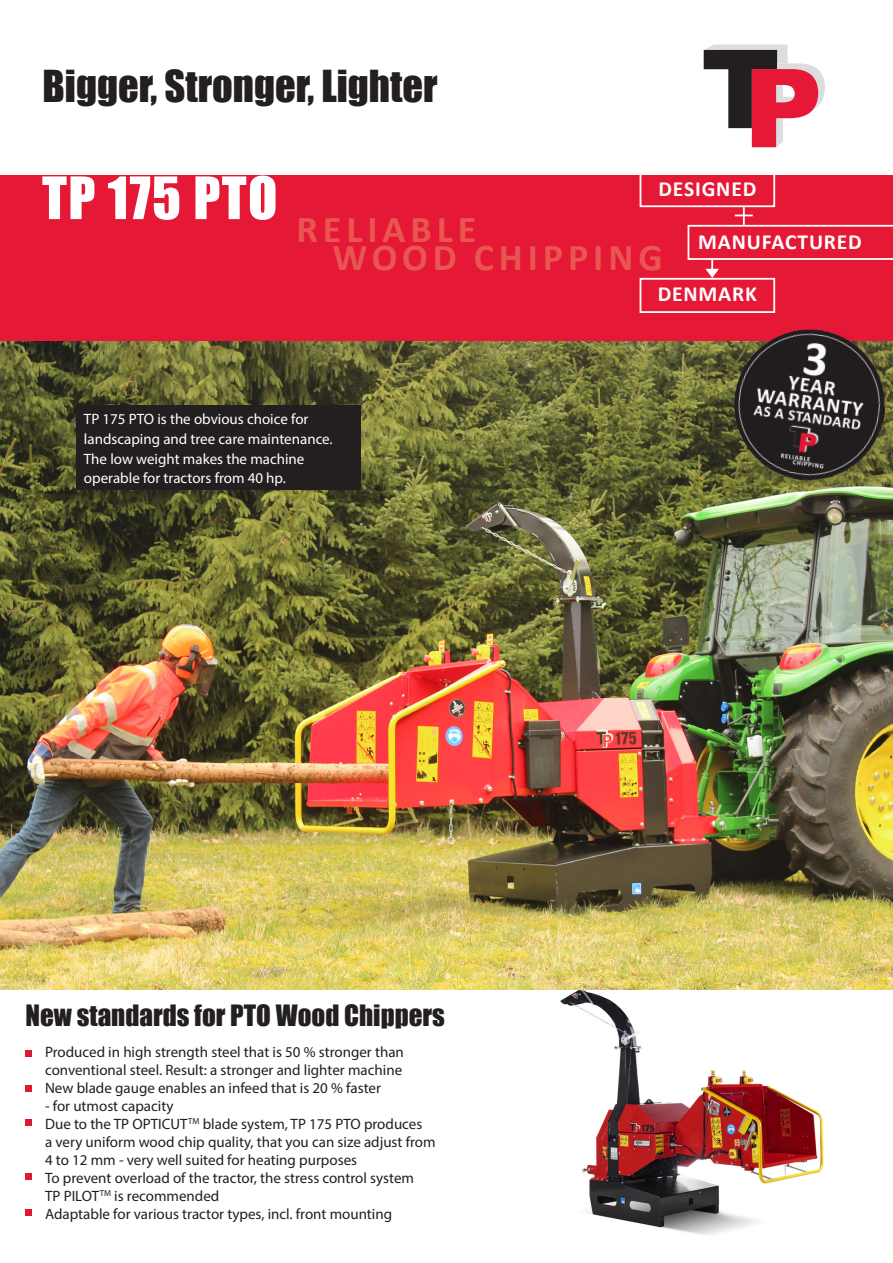
<style>
.page{position:relative;width:893px;height:1263px;background:#fff}
.page>*{position:absolute;margin:0;border:0;box-sizing:border-box;transform-origin:0 0}
.t1{font:54px "Impact";letter-spacing:.025em;color:#fff}
.t2{font:40.5px "Impact";color:#231f20}
.t3{font:700 38.1px "Calibri";letter-spacing:.13em;color:#e95652}
.t4{font:27px "Impact";color:#231f20}
.t5{font:700 21.6px "Calibri";letter-spacing:.04em;color:#fff}
.t6{font:15px/18px "Myriad Pro";color:#231f20;text-align:justify}
.t7{font:15px/19.8px "Myriad Pro";color:#fff}
</style>
<div class="page">
<img style="left:560px;top:990px;width:264px;height:245px">
<div style="left:0;top:175px;width:893px;height:167px;background:#e51836"></div>
<svg style="left:639px;top:175px;width:254px;height:138px"></svg>
<svg style="left:704px;top:45px;width:121px;height:102px"></svg>
<img style="left:0;top:342px;width:893px;height:648px">
<div style="left:732px;top:328px;width:161px;height:166px;background:#231f20;opacity:.2"></div>
<img style="left:729px;top:330px;width:161px;height:155px">
<div style="left:76px;top:406px;width:285px;height:84px;background:#231f20"></div>
<div style="left:26px;top:1050px;width:6px;height:7px;background:#dc1a32"></div>
<svg style="left:26px;top:1086px;width:6px;height:6px"></svg>
<div style="left:26px;top:1119px;width:6px;height:7px;background:#dc1a32"></div>
<div style="left:26px;top:1173px;width:6px;height:7px;background:#dc1a32"></div>
<svg style="left:26px;top:1210px;width:6px;height:6px"></svg>
<p class="t2" style="left:43px;top:55px;width:397px">Bigger, Stronger, Lighter</p>
<p class="t1" style="left:42px;top:156px;width:237px">TP 175 PTO</p>
<p class="t5" style="left:658px;top:173px;width:99px">DESIGNED</p>
<p class="t3" style="left:297px;top:203px;width:181px">RELIABLE</p>
<p class="t3" style="left:333px;top:230px;width:331px">WOOD CHIPPING</p>
<p class="t5" style="left:698px;top:226px;width:165px">MANUFACTURED</p>
<p class="t5" style="left:658px;top:279px;width:101px">DENMARK</p>
<p class="t7" style="left:84px;top:409px;width:250px">TP 175 PTO is the obvious choice for landscaping and tree care maintenance.<br>The low weight makes the machine operable for tractors from 40 hp.</p>
<p class="t4" style="left:26px;top:995px;width:421px">New standards for PTO Wood Chippers</p>
<p class="t6" style="left:45px;top:1042px;width:360px">Produced in high strength steel that is 50 % stronger than conventional steel. Result: a stronger and lighter machine New blade gauge enables an infeed that is 20 % faster</p>
<p class="t6" style="left:45px;top:1096px;width:392px;text-align:left">- for utmost capacity<br>Due to the TP OPTICUT<sup>TM</sup> blade system, TP 175 PTO produces<br>a very uniform wood chip quality, that you can size adjust from 4 to 12 mm - very well suited for heating purposes<br>To prevent overload of the tractor, the stress control system<br>TP PILOT<sup>TM</sup> is recommended<br>Adaptable for various tractor types, incl. front mounting</p>
</div>
